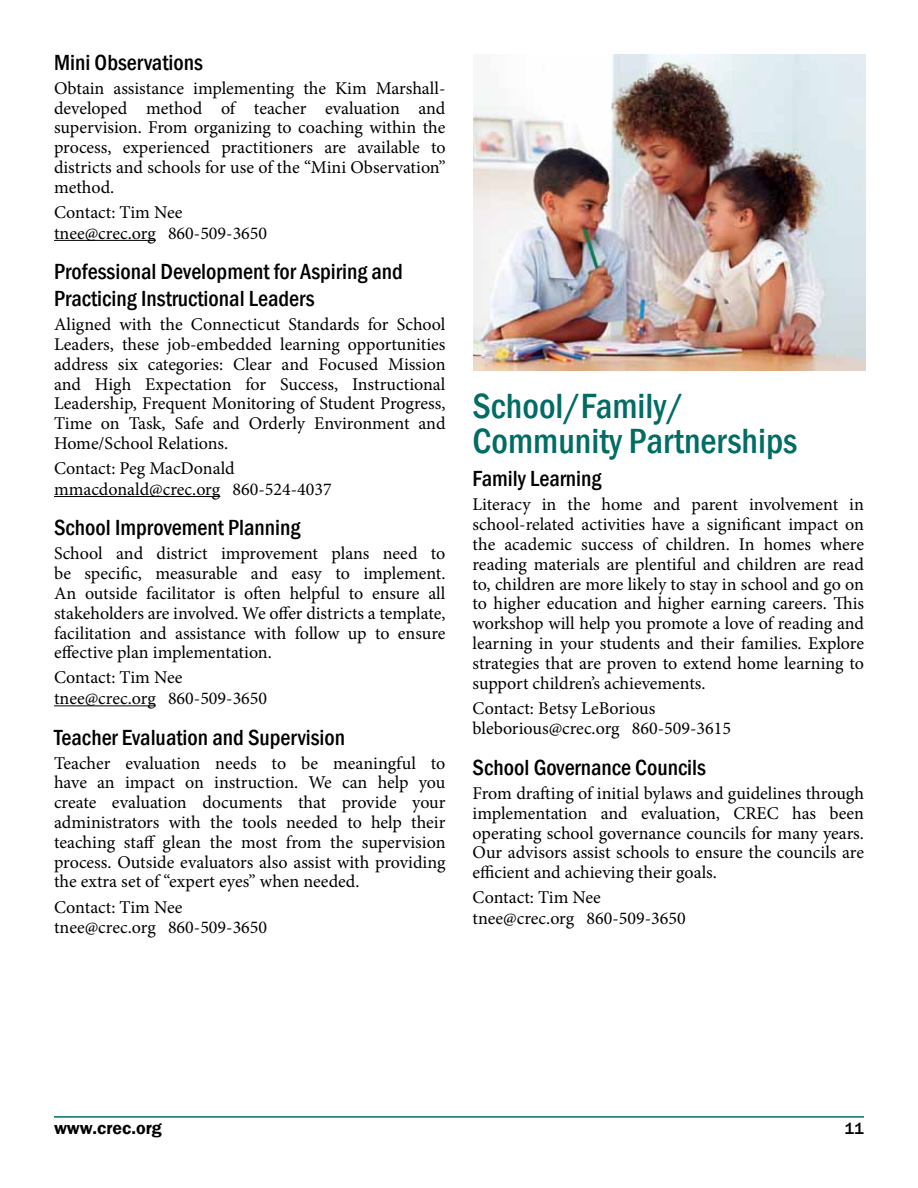
<style>
.page{position:relative;width:918px;height:1188px;background:#fff}
.page>*{position:absolute;margin:0;border:0;box-sizing:border-box;transform-origin:0 0}
.t1{font:500 condensed 36px/34.5px "Franklin Gothic";color:#006c64}
.t2{font:500 condensed 22.5px/27px "Franklin Gothic";color:#000}
.t3{font:18px/19.8px "Minion Pro";color:#000;text-align:justify}
.t4{font:600 18px "Franklin Gothic";color:#000}
.t5{font:500 16.5px "Franklin Gothic";color:#000}
</style>
<div class="page">
<hr style="left:54px;top:240px;width:102px;height:1px;background:#000">
<hr style="left:54px;top:496px;width:166px;height:1px;background:#000">
<hr style="left:54px;top:705px;width:102px;height:1px;background:#000">
<hr style="left:54px;top:1116px;width:810px;height:2px;background:#006c64">
<img style="left:473px;top:54px;width:392px;height:316px">
<p class="t2" style="left:54px;top:49px;width:150px">Mini Observations</p>
<p class="t3" style="left:54px;top:78px;width:393px">Obtain assistance implementing the Kim Marshall&shy;developed method of teacher evaluation and supervision. From organizing to coaching within the process, experienced practitioners are available to districts and schools for use of the “Mini Observation” method.</p>
<p class="t3" style="left:54px;top:202px;width:215px;line-height:20.7px">Contact: Tim Nee tnee@crec.org 860-509-3650</p>
<p class="t2" style="left:54px;top:258px;width:350px">Professional Development for Aspiring and<br>Practicing Instructional Leaders</p>
<p class="t3" style="left:54px;top:315px;width:393px">Aligned with the Connecticut Standards for School Leaders, these job-embedded learning opportunities address six categories: Clear and Focused Mission and High Expectation for Success, Instructional Leadership, Frequent Monitoring of Student Progress, Time on Task, Safe and Orderly Environment and Home/School Relations.</p>
<p class="t3" style="left:54px;top:458px;width:279px;line-height:20.7px">Contact: Peg MacDonald mmacdonald@crec.org 860-524-4037</p>
<p class="t2" style="left:54px;top:514px;width:248px">School Improvement Planning</p>
<p class="t3" style="left:54px;top:544px;width:393px">School and district improvement plans need to be specific, measurable and easy to implement.<br>An outside facilitator is often helpful to ensure all stakeholders are involved. We offer districts a template, facilitation and assistance with follow up to ensure effective plan implementation.</p>
<p class="t3" style="left:54px;top:667px;width:215px;line-height:20.7px">Contact: Tim Nee tnee@crec.org 860-509-3650</p>
<p class="t2" style="left:54px;top:723px;width:293px">Teacher Evaluation and Supervision</p>
<p class="t3" style="left:54px;top:753px;width:393px">Teacher evaluation needs to be meaningful to have an impact on instruction. We can help you create evaluation documents that provide your administrators with the tools needed to help their teaching staff glean the most from the supervision process. Outside evaluators also assist with providing the extra set of “expert eyes” when needed.</p>
<p class="t3" style="left:54px;top:897px;width:215px;line-height:20.7px">Contact: Tim Nee tnee@crec.org 860-509-3650</p>
<h1 class="t1" style="left:473px;top:389px;width:326px">School/Family/<br>Community Partnerships</h1>
<p class="t2" style="left:473px;top:465px;width:130px">Family Learning</p>
<p class="t3" style="left:473px;top:495px;width:393px">Literacy in the home and parent involvement in school-related activities have a significant impact on the academic success of children. In homes where reading materials are plentiful and children are read to, children are more likely to stay in school and go on to higher education and higher earning careers. This workshop will help you promote a love of reading and learning in your students and their families. Explore strategies that are proven to extend home learning to support children’s achievements.</p>
<p class="t3" style="left:473px;top:698px;width:260px;line-height:20.7px">Contact: Betsy LeBorious bleborious@crec.org 860-509-3615</p>
<p class="t2" style="left:473px;top:754px;width:235px">School Governance Councils</p>
<p class="t3" style="left:473px;top:783px;width:393px">From drafting of initial bylaws and guidelines through implementation and evaluation, CREC has been operating school governance councils for many years.<br>Our advisors assist schools to ensure the councils are efficient and achieving their goals.</p>
<p class="t3" style="left:473px;top:887px;width:215px;line-height:20.7px">Contact: Tim Nee tnee@crec.org 860-509-3650</p>
<p class="t4" style="left:54px;top:1117px;width:109px">www.crec.org</p>
<p class="t5" style="left:845px;top:1118px;width:21px">11</p>
</div>
